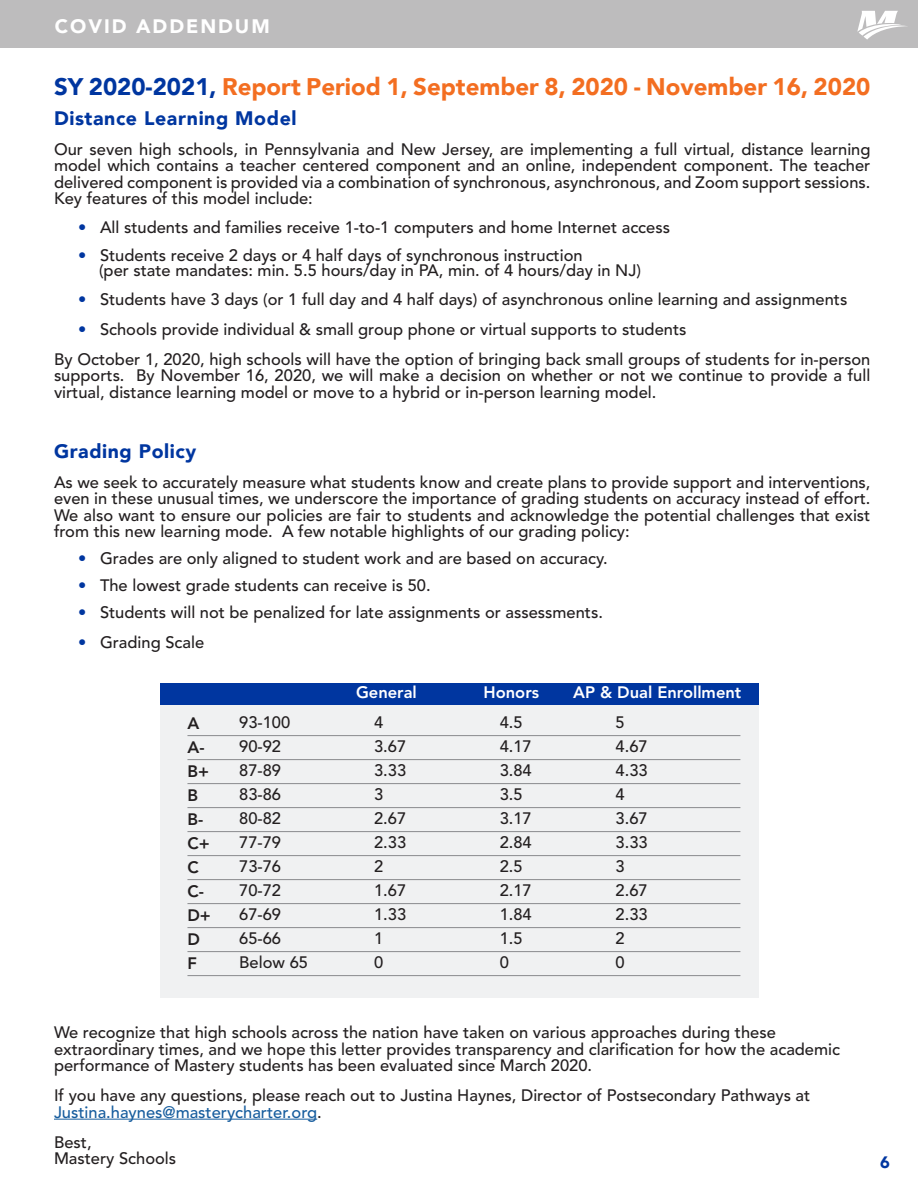
<style>
.page{position:relative;width:918px;height:1188px;background:#fff}
.page>*{position:absolute;margin:0;border:0;box-sizing:border-box;transform-origin:0 0}
.t1{font:900 24px "Avenir";color:#f36e21}
.t2{font:900 19.5px "Avenir";letter-spacing:.03em;color:#0036a0}
.t3{font:900 19.5px "Avenir";letter-spacing:.1em;color:#fff}
.t4{font:500 16.5px/16.5px "Avenir";color:#231f20}
.t5{font:800 16.5px "Avenir";color:#fff}
.t6{font:800 16.5px "Avenir";color:#231f20}
.t7{font:900 16.5px "Avenir";color:#0036a0}
.s1{color:#0036a0}
.s2{color:#175d9e}
</style>
<div class="page">
<div style="left:160px;top:683px;width:598px;height:315px;background:#f0f1f2"></div>
<hr style="left:54px;top:1119px;width:263px;height:1px;background:#175d9e">
<hr style="left:187px;top:735px;width:553px;height:1px;background:#898a8e">
<hr style="left:187px;top:759px;width:553px;height:1px;background:#898a8e">
<hr style="left:187px;top:783px;width:553px;height:1px;background:#898a8e">
<hr style="left:187px;top:807px;width:553px;height:1px;background:#898a8e">
<hr style="left:187px;top:831px;width:553px;height:1px;background:#898a8e">
<hr style="left:187px;top:855px;width:553px;height:1px;background:#898a8e">
<hr style="left:187px;top:879px;width:553px;height:1px;background:#898a8e">
<hr style="left:187px;top:903px;width:553px;height:1px;background:#898a8e">
<hr style="left:187px;top:927px;width:553px;height:1px;background:#898a8e">
<hr style="left:187px;top:951px;width:553px;height:1px;background:#898a8e">
<hr style="left:187px;top:975px;width:553px;height:1px;background:#898a8e">
<div style="left:160px;top:683px;width:599px;height:22px;background:#0036a0"></div>
<div style="left:0;top:0;width:918px;height:47px;background:#bdbcbd"></div>
<svg style="left:857px;top:11px;width:50px;height:29px"></svg>
<p class="t3" style="left:55px;top:10px;width:216px">COVID ADDENDUM</p>
<p class="t1" style="left:54px;top:66px;width:818px"><span class="s1">SY 2020-2021,</span> Report Period 1, September 8, 2020 - November 16, 2020</p>
<p class="t2" style="left:54px;top:101px;width:244px">Distance Learning Model</p>
<p class="t4" style="left:54px;top:141px;width:818px;text-align:justify">Our seven high schools, in Pennsylvania and New Jersey, are implementing a full virtual, distance learning model which contains a teacher centered component and an online, independent component. The teacher delivered component is provided via a combination of synchronous, asynchronous, and Zoom support sessions.<br>Key features of this model include:</p>
<p class="t4" style="left:78px;top:219px;width:594px"><span class="s1">•</span> All students and families receive 1-to-1 computers and home Internet access</p>
<p class="t4" style="left:99px;top:248px;width:543px;line-height:15px;text-indent:-21px"><span class="s1">•</span> Students receive 2 days or 4 half days of synchronous instruction<br>(per state mandates: min. 5.5 hours/day in PA, min. of 4 hours/day in NJ)</p>
<p class="t4" style="left:78px;top:291px;width:771px"><span class="s1">•</span> Students have 3 days (or 1 full day and 4 half days) of asynchronous online learning and assignments</p>
<p class="t4" style="left:78px;top:321px;width:610px"><span class="s1">•</span> Schools provide individual &amp; small group phone or virtual supports to students</p>
<p class="t4" style="left:54px;top:351px;width:818px;text-align:justify">By October 1, 2020, high schools will have the option of bringing back small groups of students for in-person supports. By November 16, 2020, we will make a decision on whether or not we continue to provide a full virtual, distance learning model or move to a hybrid or in-person learning model.</p>
<p class="t2" style="left:54px;top:434px;width:144px">Grading Policy</p>
<p class="t4" style="left:54px;top:474px;width:818px;text-align:justify">As we seek to accurately measure what students know and create plans to provide support and interventions, even in these unusual times, we underscore the importance of grading students on accuracy instead of effort.<br>We also want to ensure our policies are fair to students and acknowledge the potential challenges that exist from this new learning mode. A few notable highlights of our grading policy:</p>
<p class="t4" style="left:78px;top:550px;width:531px"><span class="s1">•</span> Grades are only aligned to student work and are based on accuracy.</p>
<p class="t4" style="left:78px;top:577px;width:354px"><span class="s1">•</span> The lowest grade students can receive is 50.</p>
<p class="t4" style="left:78px;top:604px;width:526px"><span class="s1">•</span> Students will not be penalized for late assignments or assessments.</p>
<p class="t4" style="left:78px;top:634px;width:128px"><span class="s1">•</span> Grading Scale</p>
<p class="t6" style="left:187px;top:714px;width:13px">A</p>
<p class="t6" style="left:187px;top:738px;width:19px">A-</p>
<p class="t6" style="left:187px;top:762px;width:23px">B+</p>
<p class="t6" style="left:187px;top:786px;width:12px">B</p>
<p class="t6" style="left:187px;top:810px;width:17px">B-</p>
<p class="t6" style="left:187px;top:834px;width:24px">C+</p>
<p class="t6" style="left:187px;top:858px;width:13px">C</p>
<p class="t6" style="left:187px;top:882px;width:18px">C-</p>
<p class="t6" style="left:187px;top:906px;width:25px">D+</p>
<p class="t6" style="left:187px;top:930px;width:14px">D</p>
<p class="t6" style="left:187px;top:954px;width:11px">F</p>
<p class="t4" style="left:239px;top:715px;width:53px">93-100</p>
<p class="t4" style="left:239px;top:739px;width:43px">90-92</p>
<p class="t4" style="left:239px;top:763px;width:43px">87-89</p>
<p class="t4" style="left:239px;top:787px;width:43px">83-86</p>
<p class="t4" style="left:239px;top:811px;width:43px">80-82</p>
<p class="t4" style="left:239px;top:835px;width:43px">77-79</p>
<p class="t4" style="left:239px;top:859px;width:43px">73-76</p>
<p class="t4" style="left:239px;top:883px;width:43px">70-72</p>
<p class="t4" style="left:239px;top:907px;width:43px">67-69</p>
<p class="t4" style="left:239px;top:931px;width:43px">65-66</p>
<p class="t4" style="left:239px;top:955px;width:70px">Below 65</p>
<p class="t5" style="left:356px;top:683px;width:62px">General</p>
<p class="t5" style="left:484px;top:683px;width:57px">Honors</p>
<p class="t5" style="left:573px;top:683px;width:170px">AP &amp; Dual Enrollment</p>
<p class="t4" style="left:374px;top:715px;width:11px">4</p>
<p class="t4" style="left:374px;top:739px;width:34px">3.67</p>
<p class="t4" style="left:374px;top:763px;width:34px">3.33</p>
<p class="t4" style="left:374px;top:787px;width:11px">3</p>
<p class="t4" style="left:374px;top:811px;width:34px">2.67</p>
<p class="t4" style="left:374px;top:835px;width:34px">2.33</p>
<p class="t4" style="left:374px;top:859px;width:11px">2</p>
<p class="t4" style="left:374px;top:883px;width:34px">1.67</p>
<p class="t4" style="left:374px;top:907px;width:34px">1.33</p>
<p class="t4" style="left:374px;top:931px;width:11px">1</p>
<p class="t4" style="left:374px;top:955px;width:11px">0</p>
<p class="t4" style="left:500px;top:715px;width:24px">4.5</p>
<p class="t4" style="left:500px;top:739px;width:34px">4.17</p>
<p class="t4" style="left:500px;top:763px;width:34px">3.84</p>
<p class="t4" style="left:500px;top:787px;width:24px">3.5</p>
<p class="t4" style="left:500px;top:811px;width:34px">3.17</p>
<p class="t4" style="left:500px;top:835px;width:34px">2.84</p>
<p class="t4" style="left:500px;top:859px;width:24px">2.5</p>
<p class="t4" style="left:500px;top:883px;width:34px">2.17</p>
<p class="t4" style="left:500px;top:907px;width:34px">1.84</p>
<p class="t4" style="left:500px;top:931px;width:24px">1.5</p>
<p class="t4" style="left:500px;top:955px;width:11px">0</p>
<p class="t4" style="left:616px;top:715px;width:11px">5</p>
<p class="t4" style="left:616px;top:739px;width:34px">4.67</p>
<p class="t4" style="left:616px;top:763px;width:34px">4.33</p>
<p class="t4" style="left:616px;top:787px;width:11px">4</p>
<p class="t4" style="left:616px;top:811px;width:34px">3.67</p>
<p class="t4" style="left:616px;top:835px;width:34px">3.33</p>
<p class="t4" style="left:616px;top:859px;width:11px">3</p>
<p class="t4" style="left:616px;top:883px;width:34px">2.67</p>
<p class="t4" style="left:616px;top:907px;width:34px">2.33</p>
<p class="t4" style="left:616px;top:931px;width:11px">2</p>
<p class="t4" style="left:616px;top:955px;width:11px">0</p>
<p class="t4" style="left:54px;top:1024px;width:788px">We recognize that high schools across the nation have taken on various approaches during these extraordinary times, and we hope this letter provides transparency and clarification for how the academic performance of Mastery students has been evaluated since March 2020.</p>
<p class="t4" style="left:54px;top:1087px;width:758px">If you have any questions, please reach out to Justina Haynes, Director of Postsecondary Pathways at<br><span class="s2">Justina.haynes@masterycharter.org</span>.</p>
<p class="t4" style="left:54px;top:1134px;width:124px">Best,<br>Mastery Schools</p>
<p class="t7" style="left:880px;top:1148px;width:11px">6</p>
</div>
